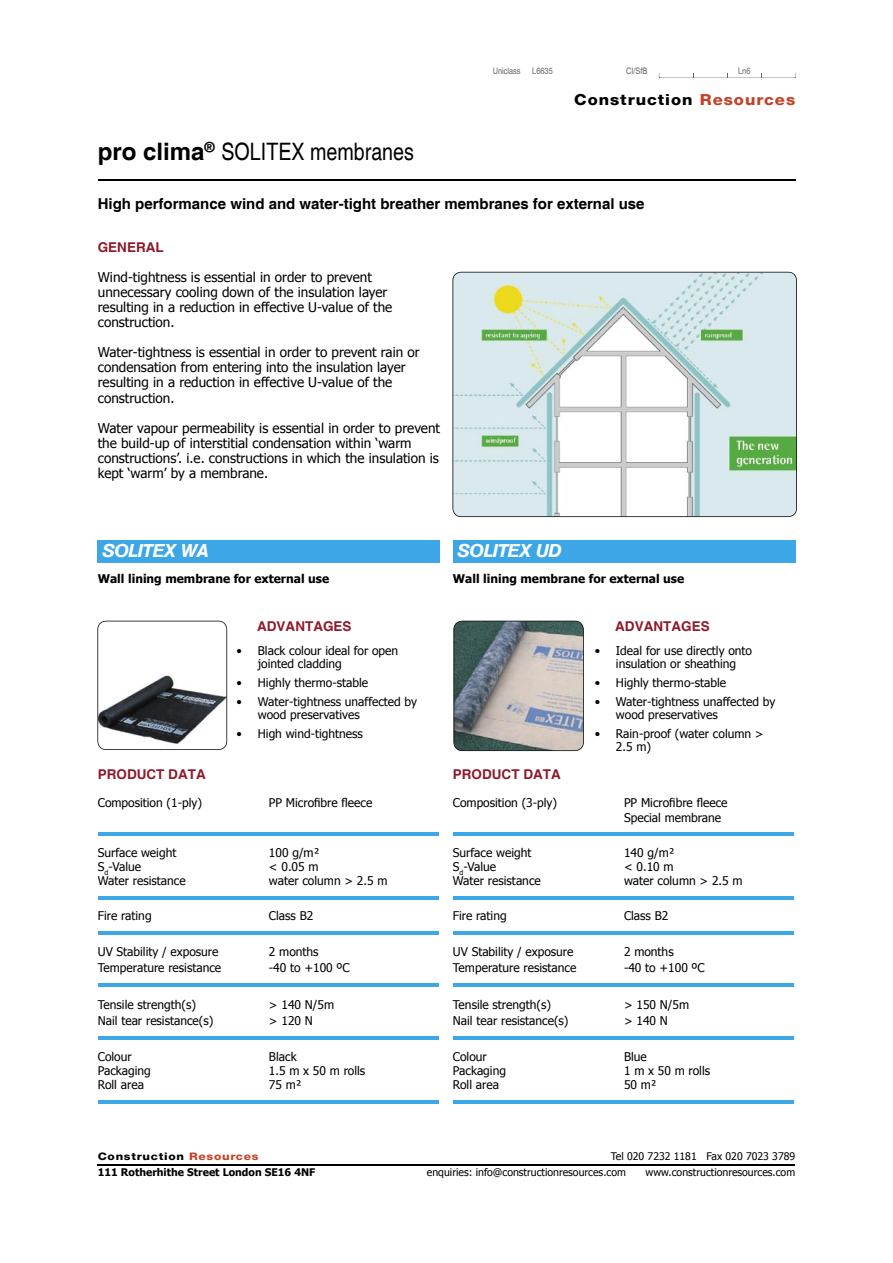
<style>
.page{position:relative;width:893px;height:1263px;background:#fff}
.page>*{position:absolute;margin:0;border:0;box-sizing:border-box;transform-origin:0 0}
.t1{font:condensed 24px "Helvetica";color:#000}
.t2{font:italic 700 18px "Olympia";color:#fff}
.t3{font:800 15.15px "Helvetica 85";letter-spacing:.06em;color:#000;scale:1.09 1}
.t4{font:700 15px "Helvetica";color:#000}
.t5{font:13.5px/15px "Tahoma";color:#000}
.t6{font:700 13.5px "Helvetica";color:#8e1a2a}
.t7{font:12px/12.8px "Tahoma";color:#000}
.t8{font:700 12px "Tahoma";color:#000}
.t9{font:10.5px "Tahoma";color:#000}
.t10{font:700 10.5px "Tahoma";color:#000}
.t11{font:800 10.35px "Helvetica 85";letter-spacing:.06em;color:#000;scale:1.16 1}
.t12{font:condensed 9px "Helvetica";color:#636363}
.s1{font-weight:700;font-stretch:normal}
.s2{color:#c44227}
</style>
<div class="page">
<svg style="left:659px;top:72px;width:137px;height:6px"></svg>
<hr style="left:98px;top:1164px;width:697px;height:2px;background:#000">
<hr style="left:98px;top:179px;width:697px;height:1px;background:#000">
<div style="left:98px;top:540px;width:342px;height:22px;background:#3ca6e6"></div>
<div style="left:453px;top:540px;width:342px;height:22px;background:#3ca6e6"></div>
<hr style="left:453px;top:931px;width:170px;height:3px;background:#3ca6e6">
<hr style="left:623px;top:931px;width:171px;height:3px;background:#3ca6e6">
<hr style="left:453px;top:1036px;width:170px;height:3px;background:#3ca6e6">
<hr style="left:623px;top:1036px;width:171px;height:3px;background:#3ca6e6">
<hr style="left:453px;top:1101px;width:170px;height:3px;background:#3ca6e6">
<hr style="left:623px;top:1101px;width:171px;height:3px;background:#3ca6e6">
<hr style="left:453px;top:833px;width:170px;height:3px;background:#3ca6e6">
<hr style="left:623px;top:833px;width:171px;height:3px;background:#3ca6e6">
<hr style="left:453px;top:897px;width:170px;height:3px;background:#3ca6e6">
<hr style="left:623px;top:897px;width:171px;height:3px;background:#3ca6e6">
<hr style="left:453px;top:983px;width:170px;height:3px;background:#3ca6e6">
<hr style="left:623px;top:983px;width:171px;height:3px;background:#3ca6e6">
<hr style="left:98px;top:931px;width:170px;height:3px;background:#3ca6e6">
<hr style="left:268px;top:931px;width:171px;height:3px;background:#3ca6e6">
<hr style="left:98px;top:1036px;width:170px;height:3px;background:#3ca6e6">
<hr style="left:268px;top:1036px;width:171px;height:3px;background:#3ca6e6">
<hr style="left:98px;top:1101px;width:170px;height:3px;background:#3ca6e6">
<hr style="left:268px;top:1101px;width:171px;height:3px;background:#3ca6e6">
<hr style="left:98px;top:833px;width:170px;height:3px;background:#3ca6e6">
<hr style="left:268px;top:833px;width:171px;height:3px;background:#3ca6e6">
<hr style="left:98px;top:897px;width:170px;height:3px;background:#3ca6e6">
<hr style="left:268px;top:897px;width:171px;height:3px;background:#3ca6e6">
<hr style="left:98px;top:983px;width:170px;height:3px;background:#3ca6e6">
<hr style="left:268px;top:983px;width:171px;height:3px;background:#3ca6e6">
<svg style="left:97px;top:621px;width:130px;height:129px"></svg>
<svg style="left:453px;top:621px;width:131px;height:130px"></svg>
<svg style="left:452px;top:272px;width:345px;height:245px;fill:#dae9ee"></svg>
<p class="t12" style="left:493px;top:65px;width:29px">Uniclass</p>
<p class="t12" style="left:532px;top:65px;width:22px">L6635</p>
<p class="t12" style="left:626px;top:65px;width:23px">CI/SfB</p>
<p class="t12" style="left:738px;top:65px;width:14px">Ln6</p>
<h1 class="t1" style="left:98px;top:137px;width:318px"><span class="s1">pro clima</span><sup>®</sup> SOLITEX membranes</h1>
<p class="t3" style="left:574px;top:91px;width:204px">Construction <span class="s2">Resources</span></p>
<p class="t4" style="left:98px;top:194px;width:548px">High performance wind and water-tight breather membranes for external use</p>
<p class="t6" style="left:98px;top:239px;width:68px">GENERAL</p>
<p class="t5" style="left:98px;top:269px;width:296px">Wind-tightness is essential in order to prevent unnecessary cooling down of the insulation layer resulting in a reduction in effective U-value of the construction.</p>
<p class="t5" style="left:98px;top:344px;width:323px">Water-tightness is essential in order to prevent rain or condensation from entering into the insulation layer resulting in a reduction in effective U-value of the construction.</p>
<p class="t5" style="left:98px;top:419px;width:344px">Water vapour permeability is essential in order to prevent the build-up of interstitial condensation within ‘warm constructions’. i.e. constructions in which the insulation is kept ‘warm’ by a membrane.</p>
<h2 class="t2" style="left:103px;top:540px;width:107px">SOLITEX WA</h2>
<p class="t8" style="left:98px;top:570px;width:233px">Wall lining membrane for external use</p>
<p class="t8" style="left:453px;top:570px;width:233px">Wall lining membrane for external use</p>
<h2 class="t2" style="left:458px;top:540px;width:105px">SOLITEX UD</h2>
<p class="t6" style="left:257px;top:618px;width:96px">ADVANTAGES</p>
<p class="t6" style="left:615px;top:618px;width:96px">ADVANTAGES</p>
<p class="t7" style="left:258px;top:643px;width:142px;text-indent:-21px">• Black colour ideal for open jointed cladding</p>
<p class="t7" style="left:237px;top:675px;width:133px">• Highly thermo-stable</p>
<p class="t7" style="left:258px;top:694px;width:161px;text-indent:-21px">• Water-tightness unaffected by wood preservatives</p>
<p class="t7" style="left:237px;top:726px;width:128px">• High wind-tightness</p>
<p class="t7" style="left:595px;top:643px;width:159px;text-align:center">• Ideal for use directly onto insulation or sheathing</p>
<p class="t7" style="left:595px;top:675px;width:133px">• Highly thermo-stable</p>
<p class="t7" style="left:616px;top:694px;width:161px;text-indent:-21px">• Water-tightness unaffected by wood preservatives</p>
<p class="t7" style="left:616px;top:726px;width:149px;text-indent:-21px">• Rain-proof (water column &gt;<br>2.5 m)</p>
<p class="t6" style="left:98px;top:766px;width:109px">PRODUCT DATA</p>
<p class="t6" style="left:453px;top:766px;width:109px">PRODUCT DATA</p>
<p class="t7" style="left:98px;top:796px;width:106px">Composition (1-ply)</p>
<p class="t7" style="left:269px;top:796px;width:105px">PP Microfibre fleece</p>
<p class="t7" style="left:98px;top:846px;width:80px">Surface weight</p>
<p class="t7" style="left:269px;top:846px;width:52px">100 g/m²</p>
<p class="t7" style="left:98px;top:860px;width:45px">S<sub>d</sub>-Value</p>
<p class="t7" style="left:269px;top:860px;width:51px">&lt; 0.05 m</p>
<p class="t7" style="left:98px;top:874px;width:89px">Water resistance</p>
<p class="t7" style="left:269px;top:874px;width:120px">water column &gt; 2.5 m</p>
<p class="t7" style="left:453px;top:796px;width:106px">Composition (3-ply)</p>
<p class="t7" style="left:624px;top:795px;width:105px;line-height:14.4px">PP Microfibre fleece<br>Special membrane</p>
<p class="t7" style="left:453px;top:846px;width:80px">Surface weight</p>
<p class="t7" style="left:624px;top:846px;width:52px">140 g/m²</p>
<p class="t7" style="left:453px;top:860px;width:45px">S<sub>d</sub>-Value</p>
<p class="t7" style="left:624px;top:860px;width:51px">&lt; 0.10 m</p>
<p class="t7" style="left:453px;top:874px;width:89px">Water resistance</p>
<p class="t7" style="left:624px;top:874px;width:120px">water column &gt; 2.5 m</p>
<p class="t7" style="left:98px;top:908px;width:55px">Fire rating</p>
<p class="t7" style="left:269px;top:908px;width:46px">Class B2</p>
<p class="t7" style="left:453px;top:908px;width:55px">Fire rating</p>
<p class="t7" style="left:624px;top:908px;width:46px">Class B2</p>
<p class="t7" style="left:98px;top:944px;width:122px">UV Stability / exposure</p>
<p class="t7" style="left:269px;top:944px;width:51px">2 months</p>
<p class="t7" style="left:98px;top:960px;width:125px">Temperature resistance</p>
<p class="t7" style="left:269px;top:960px;width:82px">-40 to +100 ºC</p>
<p class="t7" style="left:453px;top:944px;width:122px">UV Stability / exposure</p>
<p class="t7" style="left:624px;top:944px;width:51px">2 months</p>
<p class="t7" style="left:453px;top:960px;width:125px">Temperature resistance</p>
<p class="t7" style="left:624px;top:960px;width:82px">-40 to +100 ºC</p>
<p class="t7" style="left:98px;top:997px;width:100px">Tensile strength(s)</p>
<p class="t7" style="left:269px;top:997px;width:67px">&gt; 140 N/5m</p>
<p class="t7" style="left:98px;top:1013px;width:117px">Nail tear resistance(s)</p>
<p class="t7" style="left:269px;top:1013px;width:45px">&gt; 120 N</p>
<p class="t7" style="left:98px;top:1049px;width:36px">Colour</p>
<p class="t7" style="left:269px;top:1049px;width:29px">Black</p>
<p class="t7" style="left:98px;top:1063px;width:55px">Packaging</p>
<p class="t7" style="left:269px;top:1063px;width:98px">1.5 m x 50 m rolls</p>
<p class="t7" style="left:98px;top:1078px;width:48px">Roll area</p>
<p class="t7" style="left:269px;top:1078px;width:34px">75 m²</p>
<p class="t7" style="left:453px;top:997px;width:100px">Tensile strength(s)</p>
<p class="t7" style="left:624px;top:997px;width:67px">&gt; 150 N/5m</p>
<p class="t7" style="left:453px;top:1013px;width:117px">Nail tear resistance(s)</p>
<p class="t7" style="left:624px;top:1013px;width:45px">&gt; 140 N</p>
<p class="t7" style="left:453px;top:1049px;width:36px">Colour</p>
<p class="t7" style="left:624px;top:1049px;width:24px">Blue</p>
<p class="t7" style="left:453px;top:1063px;width:55px">Packaging</p>
<p class="t7" style="left:624px;top:1063px;width:88px">1 m x 50 m rolls</p>
<p class="t7" style="left:453px;top:1078px;width:48px">Roll area</p>
<p class="t7" style="left:624px;top:1078px;width:34px">50 m²</p>
<p class="t11" style="left:98px;top:1150px;width:140px">Construction <span class="s2">Resources</span></p>
<p class="t9" style="left:611px;top:1149px;width:186px">Tel 020 7232 1181 Fax 020 7023 3789</p>
<p class="t10" style="left:98px;top:1165px;width:219px">111 Rotherhithe Street London SE16 4NF</p>
<p class="t9" style="left:427px;top:1165px;width:200px">enquiries: info@constructionresources.com</p>
<p class="t9" style="left:646px;top:1165px;width:151px">www.constructionresources.com</p>
</div>
